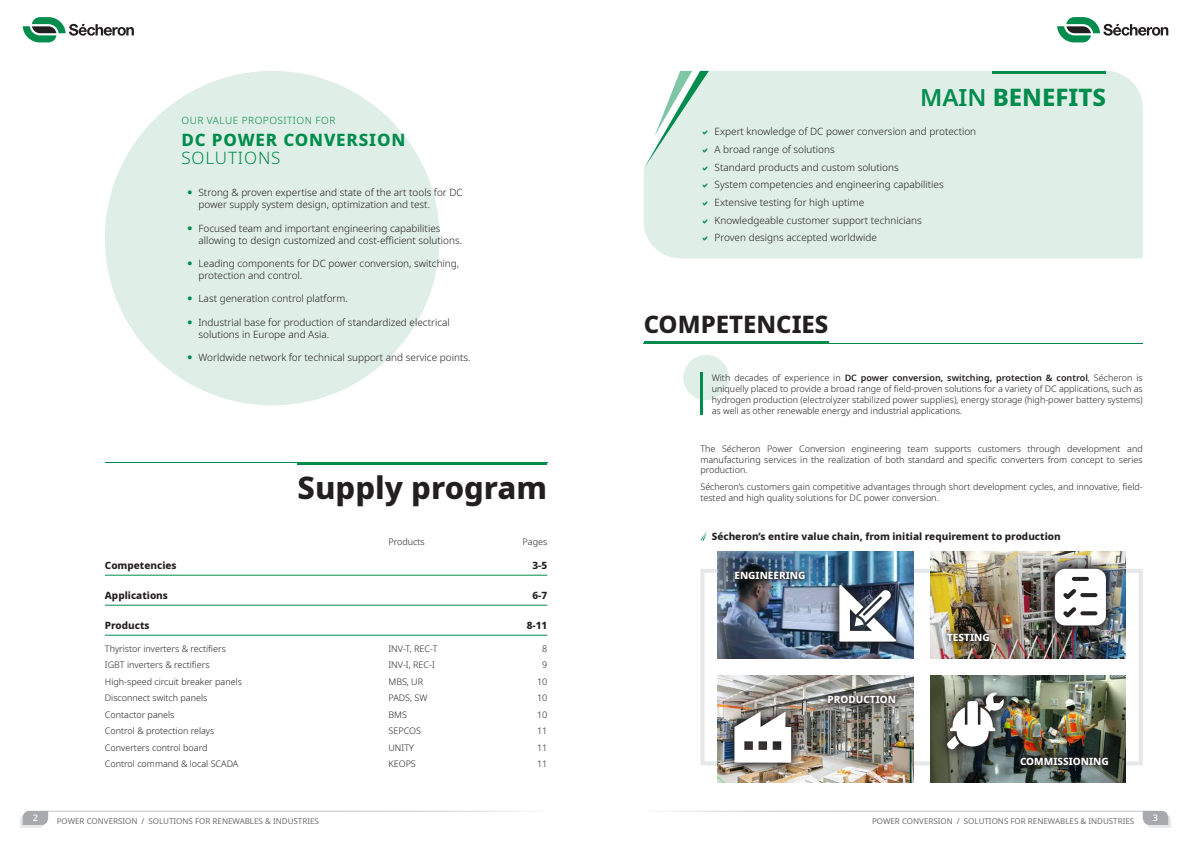
<style>
.page{position:relative;width:1191px;height:842px;background:#fff}
.page>*{position:absolute;margin:0;border:0;box-sizing:border-box;transform-origin:0 0}
.t1{font:800 31px "Noto Sans";color:#231f20}
.t2{font:800 24px "Noto Sans";color:#008c4d}
.t3{font:800 24px "Noto Sans";color:#231f20}
.t4{font:800 17px "Noto Sans";letter-spacing:.05em;color:#008c4d}
.t5{font:300 17px "Noto Sans";color:#008c4d}
.t6{font:300 10px/17.7px "Noto Sans";color:#231f20}
.t7{font:800 10px "Noto Sans";color:#231f20}
.t8{font:800 10px "Noto Sans";color:#fff}
.t9{font:300 10px "Noto Sans";color:#008c4d}
.t10{font:300 9px/10.8px "Noto Sans";color:#231f20;text-align:justify}
.t11{font:500 9px "Noto Sans";color:#fff}
.t12{font:8px "Noto Sans";color:#6c6d70}
.s1{font-weight:600}
</style>
<div class="page">
<svg style="left:23px;top:17px;width:111px;height:25px"></svg>
<svg style="left:20px;top:811px;width:507px;height:17px"></svg>
<svg style="left:1057px;top:17px;width:111px;height:25px"></svg>
<svg style="left:665px;top:811px;width:506px;height:17px"></svg>
<div style="left:105px;top:71px;width:334px;height:334px;background:#dfeee6;border-radius:50%"></div>
<hr style="left:105px;top:462px;width:442px;height:1px;background:#008c4d">
<hr style="left:298px;top:462px;width:249px;height:3px;background:#008c4d">
<hr style="left:105px;top:575px;width:442px;height:1px;background:#008c4d">
<hr style="left:105px;top:605px;width:442px;height:1px;background:#008c4d">
<hr style="left:105px;top:635px;width:442px;height:1px;background:#008c4d">
<div style="left:644px;top:71px;width:498px;height:187px;background:#dfeee6"></div>
<hr style="left:992px;top:71px;width:114px;height:3px;background:#008c4d">
<hr style="left:643px;top:343px;width:499px;height:1px;background:#008c4d">
<hr style="left:643px;top:341px;width:185px;height:2px;background:#008c4d">
<div style="left:683px;top:355px;width:46px;height:45px;background:#dfeee6;border-radius:50%"></div>
<hr style="left:700px;top:372px;width:3px;height:42px;background:#008c4d">
<svg style="left:700px;top:530px;width:8px;height:10px"></svg>
<div style="left:700px;top:569px;width:442px;height:196px;border:4px solid #e6e7e9"></div>
<img style="left:717px;top:552px;width:196px;height:107px">
<img style="left:717px;top:676px;width:196px;height:106px">
<img style="left:930px;top:552px;width:195px;height:107px">
<img style="left:930px;top:676px;width:195px;height:106px">
<svg style="left:827px;top:574px;width:80px;height:80px"></svg>
<img style="left:829px;top:576px;width:76px;height:76px">
<svg style="left:839px;top:585px;width:57px;height:57px"></svg>
<svg style="left:722px;top:701px;width:81px;height:74px"></svg>
<img style="left:724px;top:703px;width:77px;height:70px">
<svg style="left:734px;top:711px;width:57px;height:52px"></svg>
<svg style="left:1042px;top:556px;width:76px;height:82px"></svg>
<img style="left:1044px;top:558px;width:72px;height:78px">
<svg style="left:1054px;top:569px;width:52px;height:56px"></svg>
<svg style="left:935px;top:681px;width:80px;height:80px"></svg>
<img style="left:937px;top:683px;width:76px;height:76px">
<svg style="left:947px;top:693px;width:56px;height:56px"></svg>
<svg style="left:729px;top:566px;width:81px;height:20px"></svg>
<svg style="left:730px;top:567px;width:79px;height:18px"></svg>
<svg style="left:822px;top:690px;width:79px;height:19px"></svg>
<svg style="left:823px;top:691px;width:77px;height:17px"></svg>
<svg style="left:941px;top:628px;width:54px;height:19px"></svg>
<svg style="left:942px;top:629px;width:52px;height:17px"></svg>
<svg style="left:1014px;top:751px;width:100px;height:20px"></svg>
<svg style="left:1015px;top:753px;width:98px;height:17px;background:#2c312e"></svg>
<svg style="left:644px;top:70px;width:65px;height:100px"></svg>
<svg style="left:703px;top:183px;width:4px;height:5px"></svg>
<svg style="left:703px;top:201px;width:4px;height:5px"></svg>
<svg style="left:703px;top:219px;width:4px;height:4px"></svg>
<svg style="left:703px;top:236px;width:4px;height:5px"></svg>
<p class="t9" style="left:181px;top:113px;width:9px">OUR</p>
<p class="t9" style="left:207px;top:113px;width:14px">VALUE</p>
<p class="t9" style="left:242px;top:113px;width:35px">PROPOSITION</p>
<p class="t9" style="left:316px;top:113px;width:8px">FOR</p>
<h3 class="t4" style="left:181px;top:127px;width:225px">DC POWER CONVERSION</h3>
<h3 class="t5" style="left:181px;top:146px;width:12px">SOLUTIONS</h3>
<p class="t6" style="left:198px;top:187px;width:266px;line-height:12px">Strong &amp; proven expertise and state of the art tools for DC power supply system design, optimization and test.</p>
<p class="t6" style="left:198px;top:222px;width:265px;line-height:12px">Focused team and important engineering capabilities allowing to design customized and cost-efficient solutions.</p>
<p class="t6" style="left:198px;top:258px;width:262px;line-height:12px">Leading components for DC power conversion, switching, protection and control.</p>
<p class="t6" style="left:198px;top:290px;width:151px">Last generation control platform.</p>
<p class="t6" style="left:198px;top:316px;width:253px;line-height:12px">Industrial base for production of standardized electrical solutions in Europe and Asia.</p>
<p class="t6" style="left:198px;top:349px;width:273px">Worldwide network for technical support and service points.</p>
<h1 class="t1" style="left:298px;top:465px;width:251px">Supply program</h1>
<p class="t10" style="left:388px;top:537px;width:38px">Products</p>
<p class="t10" style="left:522px;top:537px;width:26px">Pages</p>
<p class="t7" style="left:105px;top:558px;width:73px">Competencies</p>
<p class="t7" style="left:532px;top:558px;width:16px">3-5</p>
<p class="t7" style="left:105px;top:588px;width:65px">Applications</p>
<p class="t7" style="left:532px;top:588px;width:16px">6-7</p>
<p class="t7" style="left:105px;top:618px;width:46px">Products</p>
<p class="t7" style="left:527px;top:618px;width:22px">8-11</p>
<p class="t10" style="left:105px;top:643px;width:122px">Thyristor inverters &amp; rectifiers</p>
<p class="t10" style="left:388px;top:643px;width:51px">INV-T, REC-T</p>
<p class="t10" style="left:542px;top:643px;width:7px">8</p>
<p class="t10" style="left:105px;top:660px;width:106px">IGBT inverters &amp; rectifiers</p>
<p class="t10" style="left:388px;top:660px;width:48px">INV-I, REC-I</p>
<p class="t10" style="left:542px;top:660px;width:7px">9</p>
<p class="t10" style="left:105px;top:676px;width:139px">High-speed circuit breaker panels</p>
<p class="t10" style="left:388px;top:676px;width:28px">MBS, UR</p>
<p class="t10" style="left:537px;top:676px;width:12px">10</p>
<p class="t10" style="left:105px;top:693px;width:104px">Disconnect switch panels</p>
<p class="t10" style="left:388px;top:693px;width:12px">PADS</p>
<p class="t10" style="left:410px;top:693px;width:10px">, SW</p>
<p class="t10" style="left:537px;top:693px;width:12px">10</p>
<p class="t10" style="left:105px;top:709px;width:71px">Contactor panels</p>
<p class="t10" style="left:388px;top:709px;width:17px">BMS</p>
<p class="t10" style="left:537px;top:709px;width:12px">10</p>
<p class="t10" style="left:105px;top:726px;width:111px">Control &amp; protection relays</p>
<p class="t10" style="left:388px;top:726px;width:26px">SE PCOS</p>
<p class="t10" style="left:537px;top:726px;width:12px">11</p>
<p class="t10" style="left:105px;top:742px;width:104px">Converters control board</p>
<p class="t10" style="left:388px;top:742px;width:5px">UNIT</p>
<p class="t10" style="left:409px;top:742px;width:6px">Y</p>
<p class="t10" style="left:537px;top:742px;width:12px">11</p>
<p class="t10" style="left:105px;top:759px;width:122px">Control command &amp; local SCADA</p>
<p class="t10" style="left:388px;top:759px;width:26px">KEO PS</p>
<p class="t10" style="left:537px;top:759px;width:12px">11</p>
<h2 class="t2" style="left:920px;top:79px;width:187px"><span class="s1">MAIN</span> BENEFITS</h2>
<p class="t6" style="left:714px;top:123px;width:263px">Expert knowledge of DC power conversion and protection A broad range of solutions<br>Standard products and custom solutions<br>System competencies and engineering capabilities Extensive testing for high uptime<br>Knowledgeable customer support technicians<br>Proven designs accepted worldwide</p>
<h2 class="t3" style="left:643px;top:307px;width:186px">COMPETENCIES</h2>
<p class="t10" style="left:711px;top:373px;width:432px">With decades of experience in <span class="s1">DC power conversion, switching, protection &amp; control</span>, Sécheron is uniquelly placed to provide a broad range of field-proven solutions for a variety of DC applications, such as hydrogen production (electrolyzer stabilized power supplies), energy storage (high-power battery systems) as well as other renewable energy and industrial applications.</p>
<p class="t10" style="left:700px;top:443px;width:444px">The Sécheron Power Conversion engineering team supports customers through development and manufacturing services in the realization of both standard and specific converters from concept to series production.</p>
<p class="t10" style="left:700px;top:481px;width:444px">Sécheron’s customers gain competitive advantages through short development cycles, and innovative, field&shy;tested and high quality solutions for DC power conversion.</p>
<p class="t7" style="left:711px;top:529px;width:350px">Sécheron’s entire value chain, from initial requirement to production</p>
<p class="t8" style="left:734px;top:568px;width:72px">ENGINEERING</p>
<p class="t8" style="left:827px;top:692px;width:70px">PRODUCTION</p>
<p class="t8" style="left:947px;top:630px;width:44px">TESTING</p>
<p class="t8" style="left:1020px;top:754px;width:90px">COMMISSIONING</p>
<p class="t11" style="left:33px;top:812px;width:7px">2</p>
<p class="t12" style="left:57px;top:815px;width:264px">POWER CONVERSION / SOLUTIONS FOR RENEWABLES &amp; INDUSTRIES</p>
<p class="t12" style="left:872px;top:815px;width:264px">POWER CONVERSION / SOLUTIONS FOR RENEWABLES &amp; INDUSTRIES</p>
<p class="t11" style="left:1153px;top:812px;width:7px">3</p>
</div>
